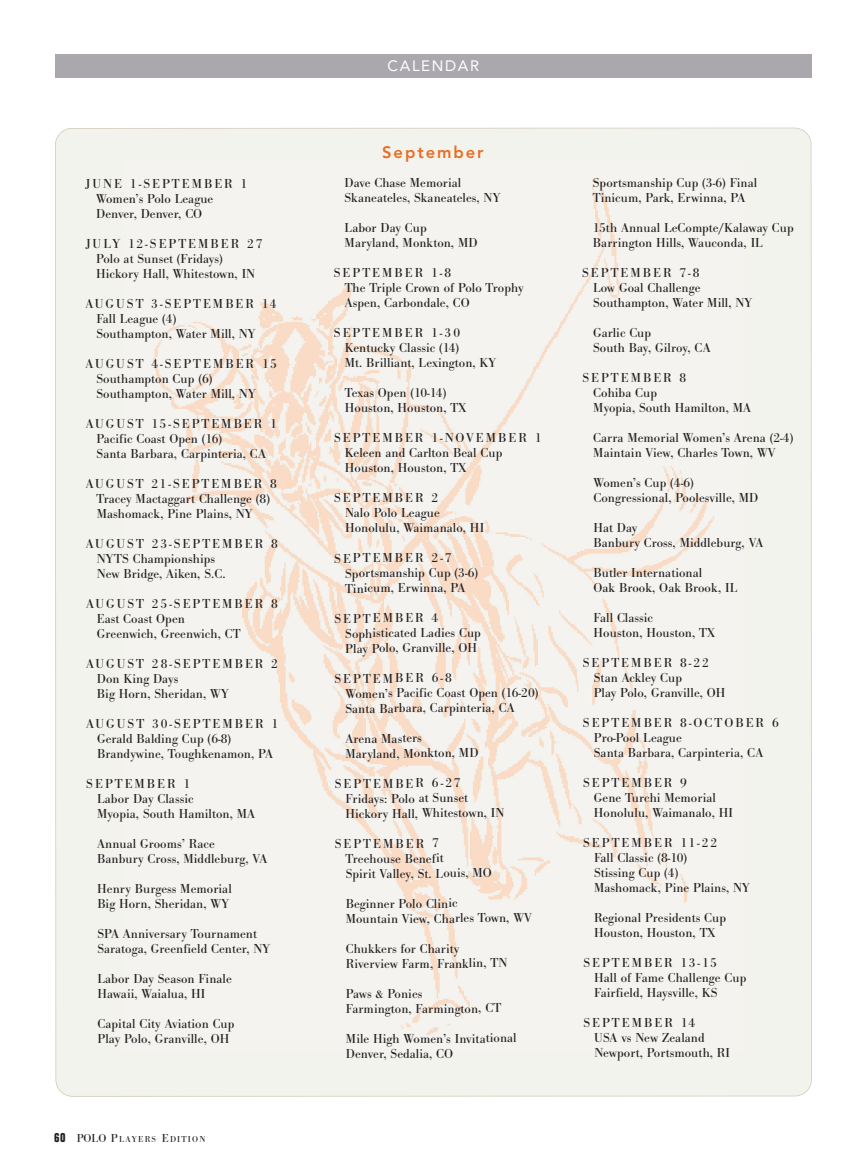
<style>
.page{position:relative;width:865px;height:1162px;background:#fff}
.page>*{position:absolute;margin:0;border:0;box-sizing:border-box;transform-origin:0 0}
.t1{font:800 16.5px "Avenir";letter-spacing:.12em;color:#e96d24}
.t2{font:15px "Avenir";letter-spacing:.11em;color:#fff}
.t3{font:13.5px/15px "Bodoni Ant T";letter-spacing:.005em;color:#231f20}
.t4{font:9px "Bodoni Ant T";letter-spacing:.135em;color:#231f20}
.s1{font-family:"Folio T";font-weight:700;font-stretch:condensed;font-size:13.5px}
.s2{font-size:12px}
</style>
<div class="page">
<div style="left:55px;top:128px;width:756px;height:968px;background:#f3f3ee"></div>
<div style="left:55px;top:54px;width:756px;height:24px;background:#aaa7ad"></div>
<img style="left:123px;top:161px;width:621px;height:890px">
<p class="t3" style="left:96px;top:177px;width:153px;text-indent:-11px">JUNE 1-SEPTEMBER 1<br>Women’s Polo League<br>Denver, Denver, CO</p>
<p class="t3" style="left:96px;top:237px;width:168px;text-indent:-11px">JULY 12-SEPTEMBER 27<br>Polo at Sunset (Fridays)<br>Hickory Hall, Whitestown, IN</p>
<p class="t3" style="left:96px;top:297px;width:182px;text-indent:-11px">AUGUST 3-SEPTEMBER 14<br>Fall League (4)<br>Southampton, Water Mill, NY</p>
<p class="t3" style="left:96px;top:357px;width:182px;text-indent:-11px">AUGUST 4-SEPTEMBER 15<br>Southampton Cup (6)<br>Southampton, Water Mill, NY</p>
<p class="t3" style="left:96px;top:417px;width:182px;text-indent:-11px">AUGUST 15-SEPTEMBER 1<br>Pacific Coast Open (16)<br>Santa Barbara, Carpinteria, CA</p>
<p class="t3" style="left:97px;top:477px;width:182px;text-indent:-11px">AUGUST 21-SEPTEMBER 8<br>Tracey Mactaggart Challenge (8)<br>Mashomack, Pine Plains, NY</p>
<p class="t3" style="left:97px;top:537px;width:182px;text-indent:-11px">AUGUST 23-SEPTEMBER 8<br>NYTS Championships<br>New Bridge, Aiken, S.C.</p>
<p class="t3" style="left:97px;top:597px;width:182px;text-indent:-11px">AUGUST 25-SEPTEMBER 8<br>East Coast Open<br>Greenwich, Greenwich, CT</p>
<p class="t3" style="left:97px;top:657px;width:182px;text-indent:-11px">AUGUST 28-SEPTEMBER 2<br>Don King Days<br>Big Horn, Sheridan, WY</p>
<p class="t3" style="left:97px;top:717px;width:182px;text-indent:-11px">AUGUST 30-SEPTEMBER 1<br>Gerald Balding Cup (6-8)<br>Brandywine, Toughkenamon, PA</p>
<p class="t3" style="left:97px;top:777px;width:159px;text-indent:-11px">SEPTEMBER 1<br>Labor Day Classic<br>Myopia, South Hamilton, MA</p>
<p class="t3" style="left:97px;top:837px;width:171px">Annual Grooms’ Race<br>Banbury Cross, Middleburg, VA</p>
<p class="t3" style="left:97px;top:882px;width:136px">Henry Burgess Memorial<br>Big Horn, Sheridan, WY</p>
<p class="t3" style="left:97px;top:927px;width:174px">SPA Anniversary Tournament<br>Saratoga, Greenfield Center, NY</p>
<p class="t3" style="left:97px;top:972px;width:136px">Labor Day Season Finale<br>Hawaii, Waialua, HI</p>
<p class="t3" style="left:97px;top:1017px;width:138px">Capital City Aviation Cup<br>Play Polo, Granville, OH</p>
<p class="t4" style="left:54px;top:1135px;width:153px"><span class="s1">60</span> <span class="s2">POLO P</span>LAYERS <span class="s2">E</span>DITION</p>
<p class="t2" style="left:387px;top:60px;width:93px">CALENDAR</p>
<p class="t1" style="left:382px;top:146px;width:103px">September</p>
<p class="t3" style="left:344px;top:177px;width:157px">Dave Chase Memorial<br>Skaneateles, Skaneateles, NY</p>
<p class="t3" style="left:344px;top:222px;width:134px">Labor Day Cup<br>Maryland, Monkton, MD</p>
<p class="t3" style="left:344px;top:267px;width:180px;text-indent:-11px">SEPTEMBER 1-8<br>The Triple Crown of Polo Trophy<br>Aspen, Carbondale, CO</p>
<p class="t3" style="left:345px;top:327px;width:153px;text-indent:-11px">SEPTEMBER 1-30<br>Kentucky Classic (14)<br>Mt. Brilliant, Lexington, KY</p>
<p class="t3" style="left:345px;top:387px;width:123px">Texas Open (10-14)<br>Houston, Houston, TX</p>
<p class="t3" style="left:345px;top:432px;width:198px;text-indent:-11px">SEPTEMBER 1-NOVEMBER 1<br>Keleen and Carlton Beal Cup<br>Houston, Houston, TX</p>
<p class="t3" style="left:345px;top:492px;width:141px;text-indent:-11px">SEPTEMBER 2<br>Nalo Polo League<br>Honolulu, Waimanalo, HI</p>
<p class="t3" style="left:345px;top:552px;width:134px;text-indent:-11px">SEPTEMBER 2-7<br>Sportsmanship Cup (3-6)<br>Tinicum, Erwinna, PA</p>
<p class="t3" style="left:345px;top:612px;width:137px;text-indent:-11px">SEPTEMBER 4<br>Sophisticated Ladies Cup<br>Play Polo, Granville, OH</p>
<p class="t3" style="left:345px;top:672px;width:195px;text-indent:-11px">SEPTEMBER 6-8<br>Women’s Pacific Coast Open (16-20)<br>Santa Barbara, Carpinteria, CA</p>
<p class="t3" style="left:345px;top:732px;width:134px">Arena Masters<br>Maryland, Monkton, MD</p>
<p class="t3" style="left:345px;top:777px;width:160px;text-indent:-11px">SEPTEMBER 6-27<br>Fridays: Polo at Sunset<br>Hickory Hall, Whitestown, IN</p>
<p class="t3" style="left:345px;top:837px;width:148px;text-indent:-11px">SEPTEMBER 7<br>Treehouse Benefit<br>Spirit Valley, St. Louis, MO</p>
<p class="t3" style="left:345px;top:897px;width:188px">Beginner Polo Clinic<br>Mountain View, Charles Town, WV</p>
<p class="t3" style="left:346px;top:942px;width:163px">Chukkers for Charity<br>Riverview Farm, Franklin, TN</p>
<p class="t3" style="left:346px;top:987px;width:157px">Paws &amp; Ponies<br>Farmington, Farmington, CT</p>
<p class="t3" style="left:346px;top:1032px;width:172px">Mile High Women’s Invitational<br>Denver, Sedalia, CO</p>
<p class="t3" style="left:592px;top:177px;width:166px">Sportsmanship Cup (3-6) Final<br>Tinicum, Park, Erwinna, PA</p>
<p class="t3" style="left:593px;top:221px;width:202px">15th Annual LeCompte/Kalaway Cup<br>Barrington Hills, Wauconda, IL</p>
<p class="t3" style="left:593px;top:267px;width:161px;text-indent:-11px">SEPTEMBER 7-8<br>Low Goal Challenge<br>Southampton, Water Mill, NY</p>
<p class="t3" style="left:593px;top:327px;width:119px">Garlic Cup<br>South Bay, Gilroy, CA</p>
<p class="t3" style="left:593px;top:372px;width:159px;text-indent:-11px">SEPTEMBER 8<br>Cohiba Cup<br>Myopia, South Hamilton, MA</p>
<p class="t3" style="left:593px;top:431px;width:201px">Carra Memorial Women’s Arena (2-4)<br>Maintain View, Charles Town, WV</p>
<p class="t3" style="left:593px;top:477px;width:166px">Women’s Cup (4-6)<br>Congressional, Poolesville, MD</p>
<p class="t3" style="left:593px;top:522px;width:171px">Hat Day<br>Banbury Cross, Middleburg, VA</p>
<p class="t3" style="left:593px;top:567px;width:145px">Butler International<br>Oak Brook, Oak Brook, IL</p>
<p class="t3" style="left:593px;top:612px;width:123px">Fall Classic<br>Houston, Houston, TX</p>
<p class="t3" style="left:593px;top:657px;width:133px;text-indent:-11px">SEPTEMBER 8-22<br>Stan Ackley Cup<br>Play Polo, Granville, OH</p>
<p class="t3" style="left:593px;top:716px;width:186px;text-indent:-11px">SEPTEMBER 8-OCTOBER 6<br>Pro-Pool League<br>Santa Barbara, Carpinteria, CA</p>
<p class="t3" style="left:594px;top:777px;width:141px;text-indent:-11px">SEPTEMBER 9<br>Gene Turchi Memorial<br>Honolulu, Waimanalo, HI</p>
<p class="t3" style="left:594px;top:837px;width:157px;text-indent:-11px">SEPTEMBER 11-22<br>Fall Classic (8-10)<br>Stissing Cup (4)<br>Mashomack, Pine Plains, NY</p>
<p class="t3" style="left:594px;top:912px;width:133px">Regional Presidents Cup<br>Houston, Houston, TX</p>
<p class="t3" style="left:594px;top:957px;width:154px;text-indent:-11px">SEPTEMBER 13-15<br>Hall of Fame Challenge Cup<br>Fairfield, Haysville, KS</p>
<p class="t3" style="left:594px;top:1017px;width:137px;text-indent:-11px">SEPTEMBER 14<br>USA vs New Zealand<br>Newport, Portsmouth, RI</p>
</div>
